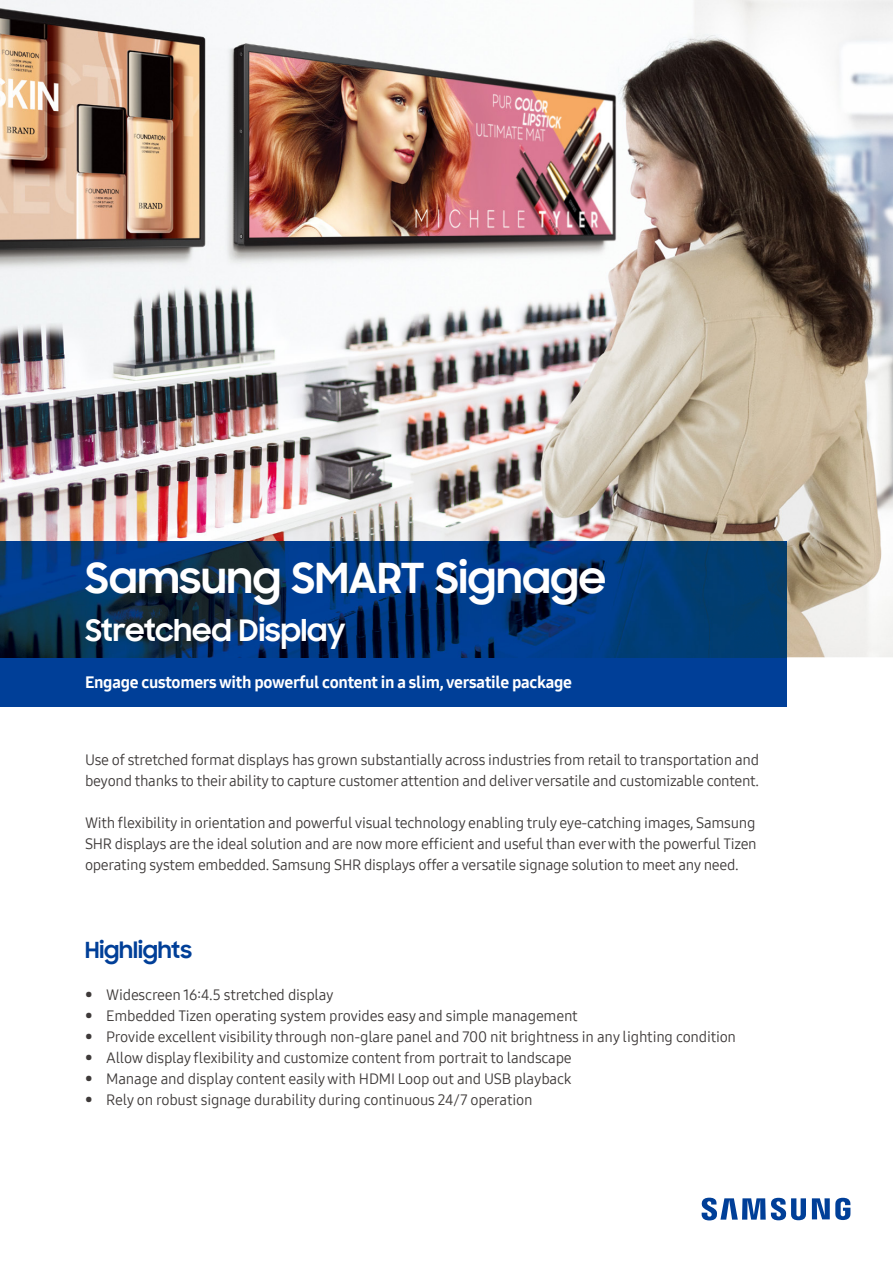
<style>
.page{position:relative;width:893px;height:1263px;background:#fff}
.page>*{position:absolute;margin:0;border:0;box-sizing:border-box;transform-origin:0 0}
.t1{font:700 42px "Samsung Sharp Sans";color:#fff}
.t2{font:700 30px "Samsung Sharp Sans";color:#fff}
.t3{font:700 22.5px "Samsung Sharp Sans";color:#003f98}
.t4{font:16.5px "Samsung One 800";letter-spacing:-.015em;color:#fff}
.t5{font:15px/21px "Samsung One 400";letter-spacing:-.02em;color:#3e3a39}
.s1{font-size:16.5px}
</style>
<div class="page">
<img style="left:0;top:0;width:893px;height:657px">
<div style="left:0;top:657px;width:787px;height:50px;background:#003f98"></div>
<img style="left:0;top:542px;width:787px;height:115px">
<svg style="left:702px;top:1198px;width:148px;height:22px"></svg>
<h1 class="t1" style="left:85px;top:546px;width:522px">Samsung SMART Signage</h1>
<h2 class="t2" style="left:85px;top:608px;width:262px">Stretched Display</h2>
<p class="t4" style="left:85px;top:671px;width:488px">Engage customers with powerful content in a slim, versatile package</p>
<p class="t5" style="left:85px;top:749px;width:676px">Use of stretched format displays has grown substantially across industries from retail to transportation and beyond thanks to their ability to capture customer attention and deliver versatile and customizable content.</p>
<p class="t5" style="left:85px;top:812px;width:673px;text-align:justify">With flexibility in orientation and powerful visual technology enabling truly eye-catching images, Samsung SHR displays are the ideal solution and are now more efficient and useful than ever with the powerful Tizen operating system embedded. Samsung SHR displays offer a versatile signage solution to meet any need.</p>
<h3 class="t3" style="left:85px;top:933px;width:109px">Highlights</h3>
<p class="t5" style="left:85px;top:984px;width:250px"><span class="s1">•</span> Widescreen 16:4.5 stretched display</p>
<p class="t5" style="left:85px;top:1005px;width:494px"><span class="s1">•</span> Embedded Tizen operating system provides easy and simple management</p>
<p class="t5" style="left:85px;top:1026px;width:652px"><span class="s1">•</span> Provide excellent visibility through non-glare panel and 700 nit brightness in any lighting condition</p>
<p class="t5" style="left:85px;top:1047px;width:488px"><span class="s1">•</span> Allow display flexibility and customize content from portrait to landscape</p>
<p class="t5" style="left:85px;top:1068px;width:488px"><span class="s1">•</span> Manage and display content easily with HDMI Loop out and USB playback</p>
<p class="t5" style="left:85px;top:1089px;width:449px"><span class="s1">•</span> Rely on robust signage durability during continuous 24/7 operation</p>
</div>
